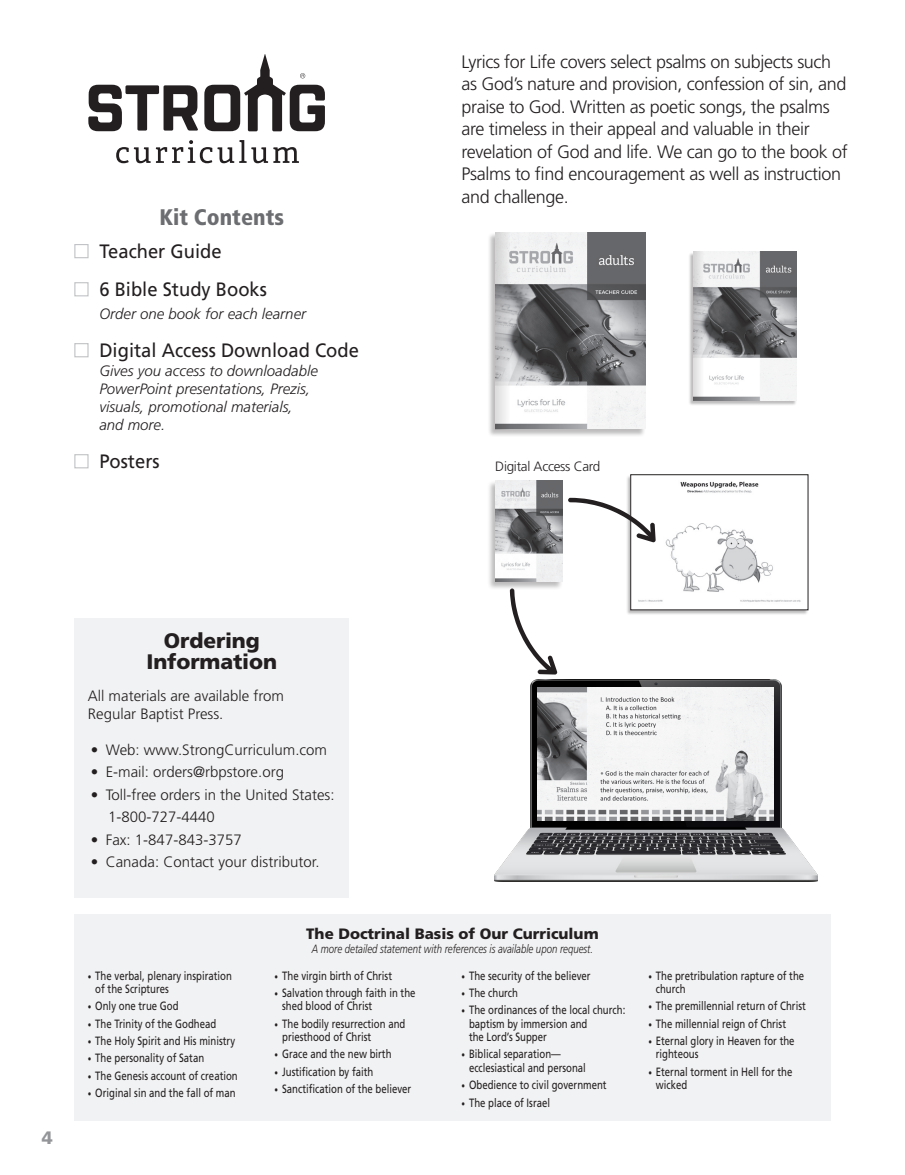
<style>
.page{position:relative;width:905px;height:1175px;background:#fff}
.page>*{position:absolute;margin:0;border:0;box-sizing:border-box;transform-origin:0 0}
.Body-NO_indent{font:900 condensed 22.5px "Frutiger LT Std";color:#6c6d70}
.t1{font:900 21px/21px "Frutiger LT Std";letter-spacing:-.005em;color:#231f20;text-align:center}
.Body-NO_indent-2{font:19.35px "Frutiger LT Std";color:#231f20;scale:.95 1}
.Body-No_Indent{font:300 18px/22.5px "Frutiger LT Std";letter-spacing:-.02em;color:#231f20}
.Running_footer_LEFT{font:900 18px "Frutiger LT Std";color:#939598}
.t2{font:300 15px/18px "Frutiger LT Std";color:#231f20}
.Body-NO_indent-3{font:italic 300 15px/18.1px "Frutiger LT Std";color:#231f20}
.t3{font:900 15px "Frutiger LT Std";color:#231f20}
.Body-No_Indent-2{font:300 13.5px "Frutiger LT Std";letter-spacing:-.02em;color:#231f20}
.t4{font:12px/13.5px "Frutiger LT Std";color:#231f20;scale:.8 1}
.t5{font:italic 300 12px "Frutiger LT Std";color:#231f20;scale:.8 1}
.s1{font-size:9px}
</style>
<div class="page">
<div style="left:74px;top:914px;width:756px;height:206px;background:#f1f2f3"></div>
<div style="left:74px;top:619px;width:275px;height:279px;background:#f1f2f3"></div>
<svg style="left:88px;top:85px;width:110px;height:46px"></svg>
<svg style="left:116px;top:140px;width:183px;height:23px"></svg>
<svg style="left:204px;top:54px;width:121px;height:77px"></svg>
<div style="left:487px;top:232px;width:159px;height:205px;background:#231f20;opacity:.3"></div>
<img style="left:526px;top:232px;width:119px;height:197px">
<svg style="left:495px;top:232px;width:31px;height:197px"></svg>
<div style="left:74px;top:244px;width:15px;height:14px;border:1px solid #c2c3c6"></div>
<div style="left:74px;top:282px;width:15px;height:14px;border:1px solid #c2c3c6"></div>
<div style="left:74px;top:343px;width:15px;height:14px;border:1px solid #c2c3c6"></div>
<div style="left:74px;top:454px;width:15px;height:14px;border:1px solid #c2c3c6"></div>
<div style="left:688px;top:252px;width:108px;height:154px;background:#231f20;opacity:.3"></div>
<img style="left:714px;top:252px;width:82px;height:148px">
<svg style="left:693px;top:252px;width:21px;height:148px"></svg>
<div style="left:626px;top:475px;width:182px;height:140px;background:#231f20;opacity:.3"></div>
<img style="left:632px;top:476px;width:174px;height:132px">
<div style="left:630px;top:474px;width:178px;height:136px;border:1px solid #231f20"></div>
<div style="left:487px;top:480px;width:76px;height:110px;background:#231f20;opacity:.3"></div>
<img style="left:495px;top:480px;width:68px;height:101px">
<img style="left:494px;top:679px;width:323px;height:202px">
<img style="left:537px;top:688px;width:236px;height:132px">
<svg style="left:510px;top:588px;width:47px;height:86px"></svg>
<svg style="left:568px;top:498px;width:87px;height:44px"></svg>
<p class="Body-No_Indent" style="left:461px;top:50px;width:388px">Lyrics for Life covers select psalms on subjects such as God’s nature and provision, confession of sin, and praise to God. Written as poetic songs, the psalms are timeless in their appeal and valuable in their revelation of God and life. We can go to the book of Psalms to find encouragement as well as instruction and challenge.</p>
<p class="Body-NO_indent" style="left:159px;top:204px;width:126px">Kit Contents</p>
<p class="Body-NO_indent-2" style="left:99px;top:240px;width:130px">Teacher Guide</p>
<p class="Body-NO_indent-2" style="left:99px;top:278px;width:178px">6 Bible Study Books</p>
<p class="Body-NO_indent-3" style="left:99px;top:305px;width:208px">Order one book for each learner</p>
<p class="Body-NO_indent-2" style="left:99px;top:339px;width:275px">Digital Access Download Code</p>
<p class="Body-NO_indent-3" style="left:99px;top:361px;width:220px">Gives you access to downloadable<br>PowerPoint presentations, Prezis, visuals, promotional materials, and more.</p>
<p class="Body-NO_indent-2" style="left:99px;top:450px;width:65px">Posters</p>
<p class="Body-No_Indent-2" style="left:495px;top:458px;width:107px">Digital Access Card</p>
<p class="Running_footer_LEFT" style="left:42px;top:1127px;width:13px">4</p>
<h2 class="t1" style="left:146px;top:630px;width:132px">Ordering<br>Information</h2>
<p class="t2" style="left:88px;top:686px;width:198px">All materials are available from<br>Regular Baptist Press.</p>
<p class="t2" style="left:91px;top:740px;width:238px">• Web: www.StrongCurriculum.com</p>
<p class="t2" style="left:91px;top:763px;width:195px">• E-mail: orders@rbpstore.org</p>
<p class="t2" style="left:108px;top:783px;width:228px;line-height:22.5px;text-indent:-17px">• Toll-free orders in the United States:<br>1-800-727-4440</p>
<p class="t2" style="left:91px;top:830px;width:152px">• Fax: 1-847-843-3757</p>
<p class="t2" style="left:91px;top:853px;width:230px">• Canada: Contact your distributor.</p>
<p class="t4" style="left:95px;top:968px;width:172px;text-indent:-8px"><span class="s1">•</span> The verbal, plenary inspiration of the Scriptures</p>
<p class="t4" style="left:88px;top:999px;width:115px"><span class="s1">•</span> Only one true God</p>
<p class="t4" style="left:88px;top:1016px;width:162px"><span class="s1">•</span> The Trinity of the Godhead</p>
<p class="t4" style="left:88px;top:1034px;width:186px"><span class="s1">•</span> The Holy Spirit and His ministry</p>
<p class="t4" style="left:88px;top:1051px;width:147px"><span class="s1">•</span> The personality of Satan</p>
<p class="t4" style="left:88px;top:1068px;width:189px"><span class="s1">•</span> The Genesis account of creation</p>
<p class="t4" style="left:88px;top:1086px;width:186px"><span class="s1">•</span> Original sin and the fall of man</p>
<p class="t3" style="left:306px;top:924px;width:294px">The Doctrinal Basis of Our Curriculum</p>
<p class="t5" style="left:312px;top:941px;width:353px">A more detailed statement with references is available upon request.</p>
<p class="t4" style="left:275px;top:968px;width:148px"><span class="s1">•</span> The virgin birth of Christ</p>
<p class="t4" style="left:282px;top:986px;width:168px;text-indent:-8px"><span class="s1">•</span> Salvation through faith in the shed blood of Christ</p>
<p class="t4" style="left:282px;top:1016px;width:156px;text-indent:-8px"><span class="s1">•</span> The bodily resurrection and priesthood of Christ</p>
<p class="t4" style="left:275px;top:1047px;width:148px"><span class="s1">•</span> Grace and the new birth</p>
<p class="t4" style="left:275px;top:1064px;width:125px"><span class="s1">•</span> Justification by faith</p>
<p class="t4" style="left:275px;top:1082px;width:172px"><span class="s1">•</span> Sanctification of the believer</p>
<p class="t4" style="left:461px;top:968px;width:163px"><span class="s1">•</span> The security of the believer</p>
<p class="t4" style="left:461px;top:986px;width:72px"><span class="s1">•</span> The church</p>
<p class="t4" style="left:469px;top:1003px;width:197px;text-indent:-8px"><span class="s1">•</span> The ordinances of the local church: baptism by immersion and<br>the Lord’s Supper</p>
<p class="t4" style="left:469px;top:1047px;width:148px;text-indent:-8px"><span class="s1">•</span> Biblical separation— ecclesiastical and personal</p>
<p class="t4" style="left:461px;top:1078px;width:183px"><span class="s1">•</span> Obedience to civil government</p>
<p class="t4" style="left:461px;top:1095px;width:112px"><span class="s1">•</span> The place of Israel</p>
<p class="t4" style="left:656px;top:968px;width:187px;text-indent:-8px"><span class="s1">•</span> The pretribulation rapture of the church</p>
<p class="t4" style="left:648px;top:999px;width:198px"><span class="s1">•</span> The premillennial return of Christ</p>
<p class="t4" style="left:648px;top:1016px;width:174px"><span class="s1">•</span> The millennial reign of Christ</p>
<p class="t4" style="left:656px;top:1034px;width:175px;text-indent:-8px"><span class="s1">•</span> Eternal glory in Heaven for the righteous</p>
<p class="t4" style="left:656px;top:1064px;width:172px;text-indent:-8px"><span class="s1">•</span> Eternal torment in Hell for the wicked</p>
</div>
